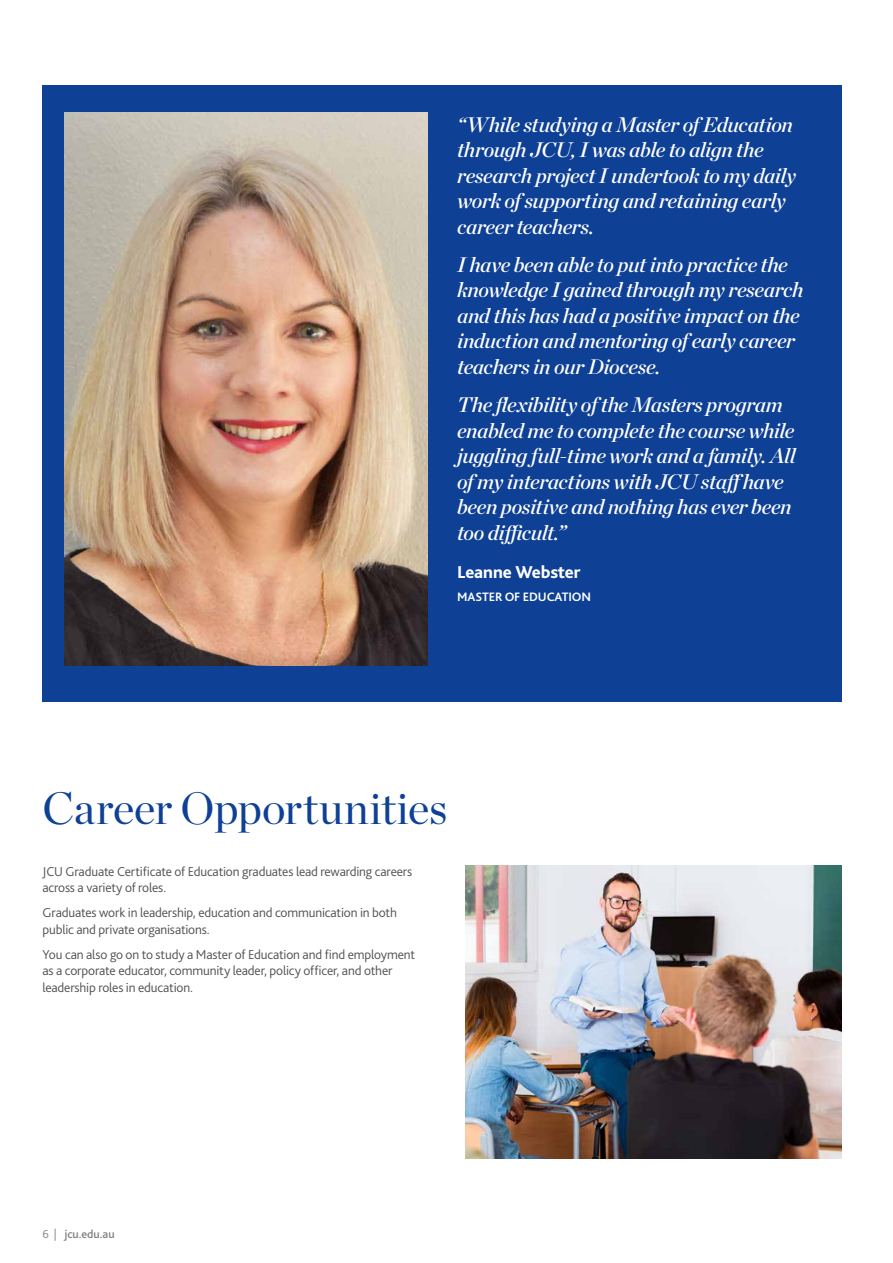
<style>
.page{position:relative;width:893px;height:1263px;background:#fff}
.page>*{position:absolute;margin:0;border:0;box-sizing:border-box;transform-origin:0 0}
.t1{font:45px "Chronicle Display";letter-spacing:-.005em;color:#0e4096}
.t2{font:italic 21px/25.5px "Chronicle Display Semi";letter-spacing:-.02em;color:#fff}
.t3{font:800 18px "Bliss 2";letter-spacing:-.01em;color:#fff}
.t4{font:300 13.5px/16.5px "Bliss 2";letter-spacing:-.01em;color:#504f53}
.t5{font:700 12.75px "Bliss 2";letter-spacing:-.01em;color:#fff}
.t6{font:500 12px "Bliss 2";letter-spacing:-.005em;color:#818084}
.s1{font-weight:300}
</style>
<div class="page">
<div style="left:43px;top:85px;width:799px;height:617px;background:#0e4096"></div>
<img style="left:64px;top:113px;width:363px;height:552px">
<img style="left:466px;top:865px;width:376px;height:294px">
<p class="t2" style="left:457px;top:110px;width:340px">“While studying a Master of Education through JCU, I was able to align the research project I undertook to my daily work of supporting and retaining early career teachers.</p>
<p class="t2" style="left:457px;top:250px;width:348px">I have been able to put into practice the knowledge I gained through my research and this has had a positive impact on the induction and mentoring of early career teachers in our Diocese.</p>
<p class="t2" style="left:457px;top:390px;width:340px">The flexibility of the Masters program enabled me to complete the course while juggling full-time work and a family. All of my interactions with JCU staffhave been positive and nothing has ever been too difficult.”</p>
<p class="t3" style="left:457px;top:560px;width:125px">Leanne Webster</p>
<p class="t5" style="left:457px;top:589px;width:136px">MASTER OF EDUCATION</p>
<h1 class="t1" style="left:43px;top:773px;width:406px">Career Opportunities</h1>
<p class="t4" style="left:43px;top:863px;width:371px">JCU Graduate Certificate of Education graduates lead rewarding careers across a variety of roles.</p>
<p class="t4" style="left:43px;top:904px;width:356px">Graduates work in leadership, education and communication in both public and private organisations.</p>
<p class="t4" style="left:43px;top:946px;width:374px">You can also go on to study a Master of Education and find employment as a corporate educator, community leader, policy officer, and other leadership roles in education.</p>
<p class="t6" style="left:43px;top:1227px;width:74px"><span class="s1">6 |</span> jcu.edu.au</p>
</div>
